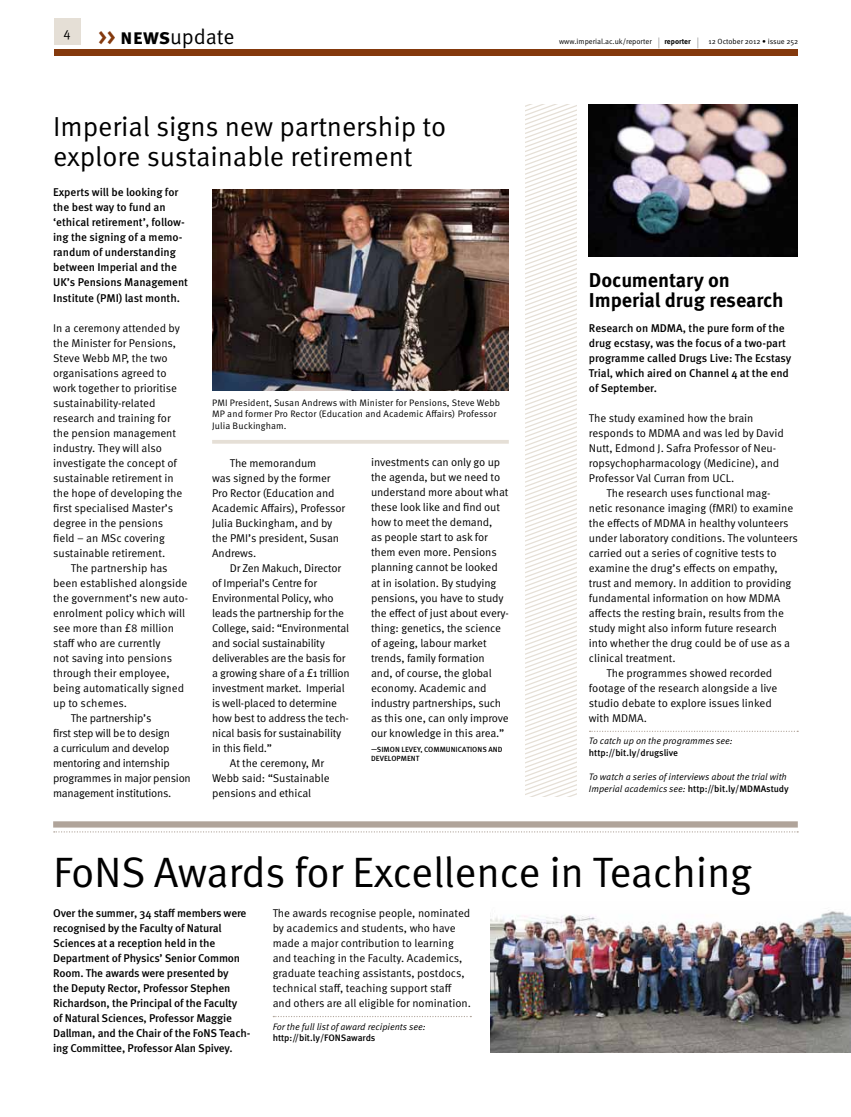
<style>
.page{position:relative;width:851px;height:1117px;background:#fff}
.page>*{position:absolute;margin:0;border:0;box-sizing:border-box;transform-origin:0 0}
.t1{font:42.5px "Meta OT Norm";letter-spacing:-.01em;color:#000}
.t2{font:27.5px/30px "Meta OT Norm";letter-spacing:-.005em;color:#000}
.t3{font:21.25px "Meta OT Norm";color:#000}
.t4{font:700 20px/20px "Meta OT";color:#000}
.t5{font:13.12px "Meta OT Norm";color:#000}
.t6{font:11.25px/15px "Meta OT Norm";letter-spacing:-.01em;color:#000}
.t7{font:500 11.25px/15px "Meta OT";letter-spacing:-.015em;color:#000}
.t8{font:9.38px/11.9px "Meta OT Norm Ita";letter-spacing:-.01em;color:#000}
.t9{font:9.38px/11.9px "Meta OT Norm";letter-spacing:.01em;color:#000}
.t10{font:500 9.38px "Meta OT";letter-spacing:-.005em;color:#000}
.t11{font:7.5px "Meta OT Norm";letter-spacing:-.005em;color:#000}
.t12{font:500 7.5px/9.4px "Meta OT";letter-spacing:.005em;color:#000}
.t13{font:700 7.5px "Meta OT";color:#000}
.s1{font-family:"Meta OT";font-weight:700;color:#84390d}
.s2{font-family:"Meta OT";font-weight:700}
.s3{font-size:11.25px}
.s4{font-family:"Meta OT Norm";font-weight:400;font-size:11.25px}
.s5{font-family:"Meta OT";font-weight:500}
</style>
<div class="page">
<svg style="left:589px;top:730px;width:209px;height:1px"></svg>
<div style="left:53px;top:821px;width:744px;height:6px;background:#b0a49a"></div>
<svg style="left:54px;top:831px;width:744px;height:1px"></svg>
<svg style="left:525px;top:104px;width:51px;height:692px"></svg>
<img style="left:490px;top:910px;width:360px;height:141px">
<img style="left:212px;top:189px;width:296px;height:201px">
<hr style="left:212px;top:440px;width:296px;height:3px;background:#e5dfd6">
<img style="left:589px;top:104px;width:208px;height:152px">
<div style="left:54px;top:19px;width:26px;height:26px;background:#e5dfd6"></div>
<div style="left:54px;top:49px;width:743px;height:7px;background:#84390d"></div>
<p class="t5" style="left:63px;top:24px;width:9px">4</p>
<h3 class="t3" style="left:98px;top:24px;width:138px"><span class="s1">&gt;&gt;</span> <span class="s2">news</span>update</h3>
<p class="t11" style="left:559px;top:37px;width:102px">www.imperial.ac.uk/reporter <span class="s3">|</span></p>
<p class="t13" style="left:664px;top:37px;width:35px">reporter <span class="s4">|</span></p>
<p class="t11" style="left:708px;top:37px;width:91px">12 October 2012 • issue 252</p>
<h2 class="t2" style="left:53px;top:112px;width:394px">Imperial signs new partnership to explore sustainable retirement</h2>
<p class="t7" style="left:53px;top:185px;width:136px">Experts will be looking for the best way to fund an ‘ethical retirement’, follow&shy;ing the signing of a memo&shy;randum of understanding between Imperial and the<br>U K’s Pensions -Management<br>Institute (PMI) last month.</p>
<p class="t6" style="left:53px;top:320px;width:131px">In a ceremony attended by the Minister for Pensions,<br>Steve Webb MP, the two organisations agreed to work together to prioritise sustainability-related research and training for the pension management industry. They will also investigate the concept of sustainable retirement in the hope of developing the first specialised Master’s degree in the pensions field – an MSc covering sustainable retirement.</p>
<p class="t6" style="left:71px;top:560px;width:98px">The partnership has</p>
<p class="t6" style="left:53px;top:575px;width:136px">been established alongside</p>
<p class="t6" style="left:53px;top:590px;width:136px">the government’s new auto-</p>
<p class="t6" style="left:53px;top:605px;width:133px">enrolment policy which will</p>
<p class="t6" style="left:53px;top:620px;width:122px">see more than £8 million</p>
<p class="t6" style="left:53px;top:635px;width:109px">staff who are currently</p>
<p class="t6" style="left:53px;top:650px;width:120px">not saving into pensions</p>
<p class="t6" style="left:53px;top:665px;width:118px">through their employee,</p>
<p class="t6" style="left:53px;top:680px;width:132px">being automatically signed</p>
<p class="t6" style="left:53px;top:695px;width:75px">up to schemes.</p>
<p class="t6" style="left:71px;top:710px;width:82px">The partnership’s</p>
<p class="t6" style="left:53px;top:725px;width:118px">first step will be to design</p>
<p class="t6" style="left:53px;top:740px;width:118px">a curriculum and develop</p>
<p class="t6" style="left:53px;top:755px;width:118px">mentoring and internship</p>
<p class="t6" style="left:53px;top:770px;width:139px">programmes in major pension</p>
<p class="t6" style="left:53px;top:785px;width:120px">management institutions.</p>
<p class="t9" style="left:212px;top:396px;width:289px">PMI President, Susan Andrews with Minister for Pensions, Steve Webb<br>MP and former Pro Rector (Education and Academic Affairs) Professor<br>Julia Buckingham.</p>
<p class="t6" style="left:212px;top:455px;width:135px;text-indent:18px">The memorandum<br>was signed by the former<br>Pro Rector (Education and<br>Academic Affairs), Professor<br>Julia Buckingham, and by the PMI’s president, Susan<br>Andrews.</p>
<p class="t6" style="left:230px;top:560px;width:113px">Dr Zen Makuch, Director</p>
<p class="t6" style="left:212px;top:575px;width:106px">of Imperial’s Centre for</p>
<p class="t6" style="left:212px;top:590px;width:123px">Environmental Policy, who</p>
<p class="t6" style="left:212px;top:605px;width:133px">leads the partnership for the</p>
<p class="t6" style="left:212px;top:620px;width:139px">College, said: “Environmental</p>
<p class="t6" style="left:212px;top:635px;width:114px">and social sustainability</p>
<p class="t6" style="left:212px;top:650px;width:135px">deliverables are the basis for</p>
<p class="t6" style="left:212px;top:665px;width:139px">a growing share of a £1 trillion</p>
<p class="t6" style="left:212px;top:680px;width:134px">investment market. Imperial</p>
<p class="t6" style="left:212px;top:695px;width:126px">is well-placed to determine</p>
<p class="t6" style="left:212px;top:710px;width:138px">how best to address the tech-</p>
<p class="t6" style="left:212px;top:725px;width:131px">nical basis for sustainability</p>
<p class="t6" style="left:212px;top:740px;width:61px">in this field.”</p>
<p class="t6" style="left:230px;top:755px;width:96px">At the ceremony, Mr</p>
<p class="t6" style="left:212px;top:770px;width:119px">Webb said: “Sustainable</p>
<p class="t6" style="left:212px;top:785px;width:101px">pensions and ethical</p>
<p class="t6" style="left:371px;top:455px;width:139px">investments can only go up the agenda, but we need to understand more about what these look like and find out how to meet the demand,<br>as people start to ask for them even more. Pensions planning cannot be looked at in isolation. By studying pensions, you have to study the effect of just about every&shy;thing: genetics, the science of ageing, labour market trends, family formation and, of course, the global economy. Academic and industry partnerships, such as this one, can only improve our knowledge in this area.”</p>
<p class="t12" style="left:371px;top:744px;width:133px">—Si mon levey, Communications and<br>Development</p>
<h3 class="t4" style="left:589px;top:270px;width:196px">Documentary on<br>Imperial drug research</h3>
<p class="t7" style="left:589px;top:320px;width:204px;text-indent:87px">A, the pure form of the drug ecstasy, was the focus of a two-part programme called Drugs Live: The Ecstasy<br>Trial, which aired on Channel 4 at the end of September.</p>
<p class="t6" style="left:589px;top:410px;width:196px">The study examined how the brain responds to MDMA and was led by David Nutt, Edmond J. Safra Professor of Neu&shy;ropsychopharmacology (Medicine), and Professor Val Curran from UCL.</p>
<p class="t6" style="left:606px;top:485px;width:165px">The research uses functional mag-</p>
<p class="t6" style="left:589px;top:500px;width:206px">netic resonance imaging (fMRI) to examine</p>
<p class="t6" style="left:589px;top:515px;width:201px">the effects of MDMA in healthy volunteers</p>
<p class="t6" style="left:589px;top:530px;width:210px">under laboratory conditions. The volunteers</p>
<p class="t6" style="left:589px;top:545px;width:189px">carried out a series of cognitive tests to</p>
<p class="t6" style="left:589px;top:560px;width:190px">examine the drug’s effects on empathy,</p>
<p class="t6" style="left:589px;top:575px;width:204px">trust and memory. In addition to providing</p>
<p class="t6" style="left:589px;top:590px;width:193px">fundamental information on how MDMA</p>
<p class="t6" style="left:589px;top:605px;width:196px">affects the resting brain, results from the</p>
<p class="t6" style="left:589px;top:620px;width:190px">study might also inform future research</p>
<p class="t6" style="left:589px;top:635px;width:203px">into whether the drug could be of use as a</p>
<p class="t6" style="left:589px;top:650px;width:88px">clinical treatment.</p>
<p class="t6" style="left:606px;top:665px;width:167px">The programmes showed recorded</p>
<p class="t6" style="left:589px;top:680px;width:190px">footage of the research alongside a live</p>
<p class="t6" style="left:589px;top:695px;width:184px">studio debate to explore issues linked</p>
<p class="t6" style="left:589px;top:710px;width:59px">with MDMA.</p>
<p class="t8" style="left:589px;top:735px;width:145px">To catch up on the programmes see:</p>
<p class="t10" style="left:589px;top:747px;width:91px">http://bit.ly/drugslive</p>
<p class="t8" style="left:589px;top:770px;width:199px">To watch a series of interviews about the trial with<br>Imperial academics see: <span class="s5">http://bit.ly/MDM</span></p>
<p class="t7" style="left:589px;top:320px;width:71px">Research on MDM</p>
<p class="t10" style="left:760px;top:782px;width:30px">Astudy</p>
<h1 class="t1" style="left:53px;top:846px;width:700px">FoNS Awards for Excellence in Teaching</h1>
<p class="t7" style="left:53px;top:905px;width:199px">Over the summer, 34 staff members were recognised by the Faculty of -N atural -Sciences at a reception held in the Department of Physics’ Senior Common Room. The awards were presented by<br>the Deputy Rector, Professor Stephen Richardson, the Principal of the Faculty<br>of N atural Sciences, Professor Maggie -Dallman, and the Chair of the FoNS Teach&shy;ing Committee, Professor Alan Spivey.</p>
<p class="t6" style="left:273px;top:905px;width:200px">The awards recognise people, nominated by academics and students, who have made a major contribution to learning and teaching in the Faculty. Academics, graduate teaching assistants, postdocs, technical staff, teaching support staff and others are all eligible for nomination.</p>
<p class="t8" style="left:273px;top:1020px;width:154px">For the full list of award recipients see:</p>
<p class="t10" style="left:273px;top:1032px;width:58px">http://bit.ly/FONS</p>
<p class="t10" style="left:346px;top:1032px;width:31px">awards</p>
</div>
